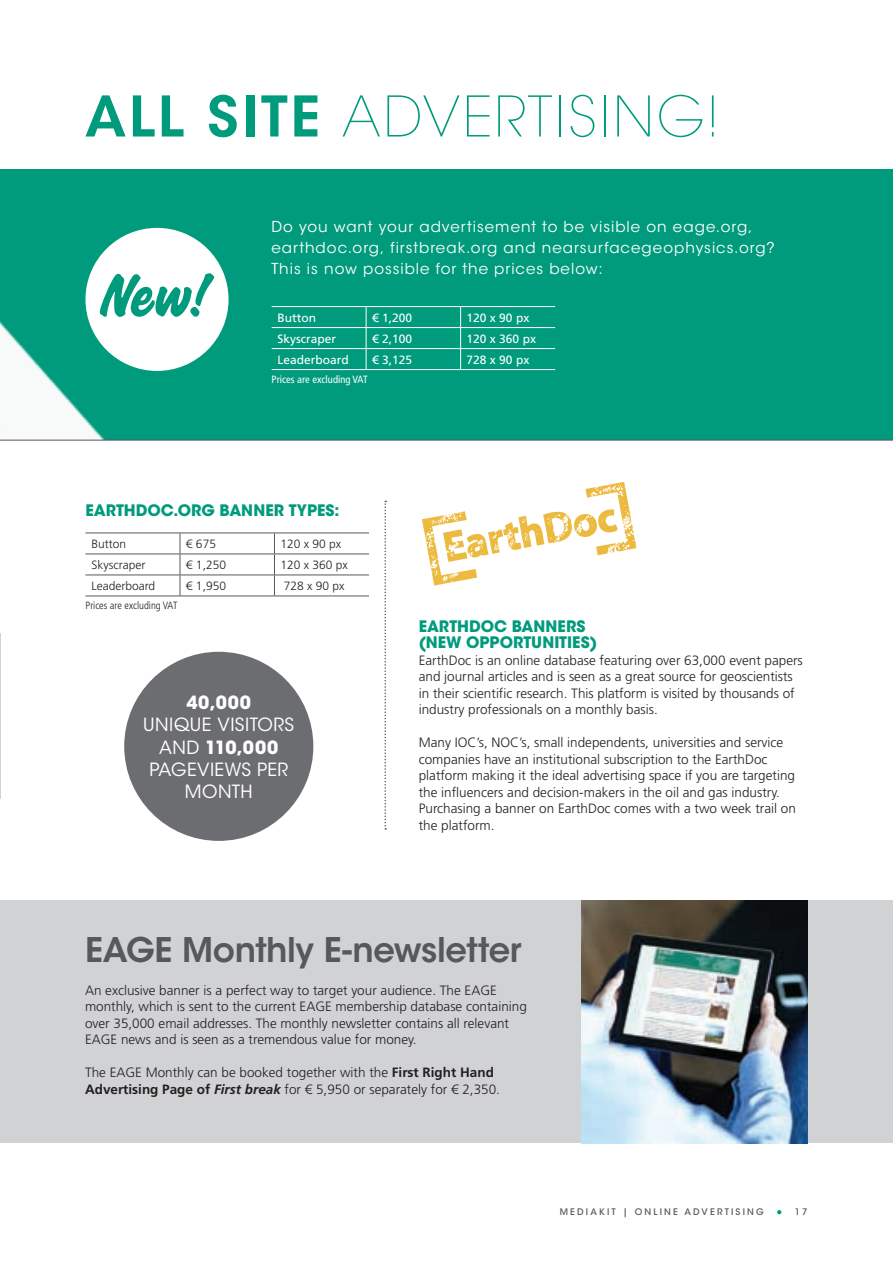
<style>
.page{position:relative;width:893px;height:1263px;background:#fff}
.page>*{position:absolute;margin:0;border:0;box-sizing:border-box;transform-origin:0 0}
.t1{font:200 55.5px "ITC Avant Garde Std";letter-spacing:.05em;color:#009b7c}
.t2{font:600 33.75px "ITC Avant Garde Std";letter-spacing:-.015em;color:#57585a}
.t3{font:18.15px/22.4px "ITC Avant Garde Std";letter-spacing:.02em;color:#fff;text-align:center}
.t4{font:700 18.15px "ITC Avant Garde Std";color:#fff}
.t5{font:700 15.75px/16.5px "ITC Avant Garde Std";color:#009b7c}
.t6{font:15px/21px "ITC Avant Garde Std";letter-spacing:.065em;color:#fff}
.t7{font:300 13.5px/16.5px "Frutiger LT Std";color:#231f20}
.t8{font:12px "Frutiger LT Std";color:#fff}
.t9{font:300 12px "Frutiger LT Std";color:#231f20}
.t10{font:300 condensed 10.5px "Frutiger LT Std";color:#231f20}
.t11{font:condensed 10.5px "Frutiger LT Std";color:#fff}
.t12{font:500 9px "ITC Avant Garde Std";letter-spacing:.24em;color:#57585a}
.s1{font-weight:600}
.s2{font-weight:700}
.s3{font-weight:700;font-style:italic}
</style>
<div class="page">
<svg style="left:777px;top:1210px;width:4px;height:4px"></svg>
<hr style="left:0;top:633px;width:1px;height:165px;background:#d1d2d4">
<div style="left:1px;top:900px;width:892px;height:243px;background:#d1d2d4"></div>
<div style="left:0;top:170px;width:893px;height:270px;background:#009b7c"></div>
<img style="left:0;top:169px;width:170px;height:271px">
<div style="left:124px;top:652px;width:189px;height:189px;background:#6c6d70;border-radius:50%"></div>
<hr style="left:180px;top:533px;width:94px;height:1px;background:#57585a">
<hr style="left:180px;top:554px;width:94px;height:1px;background:#57585a">
<hr style="left:180px;top:575px;width:94px;height:1px;background:#57585a">
<hr style="left:180px;top:596px;width:94px;height:1px;background:#57585a">
<hr style="left:85px;top:533px;width:95px;height:1px;background:#57585a">
<svg style="left:180px;top:533px;width:1px;height:63px"></svg>
<hr style="left:85px;top:554px;width:95px;height:1px;background:#57585a">
<hr style="left:85px;top:575px;width:95px;height:1px;background:#57585a">
<hr style="left:85px;top:596px;width:95px;height:1px;background:#57585a">
<hr style="left:274px;top:575px;width:95px;height:1px;background:#57585a">
<hr style="left:274px;top:596px;width:95px;height:1px;background:#57585a">
<svg style="left:274px;top:534px;width:1px;height:62px"></svg>
<hr style="left:274px;top:533px;width:95px;height:1px;background:#57585a">
<hr style="left:274px;top:554px;width:95px;height:1px;background:#57585a">
<svg style="left:384px;top:501px;width:2px;height:328px"></svg>
<svg style="left:422px;top:482px;width:214px;height:104px"></svg>
<img style="left:581px;top:900px;width:227px;height:243px">
<hr style="left:0;top:440px;width:893px;height:1px;background:#57585a">
<hr style="left:272px;top:306px;width:94px;height:1px;background:#fff">
<hr style="left:366px;top:306px;width:95px;height:1px;background:#fff">
<hr style="left:461px;top:306px;width:94px;height:1px;background:#fff">
<hr style="left:272px;top:327px;width:94px;height:1px;background:#fff">
<hr style="left:366px;top:327px;width:95px;height:1px;background:#fff">
<hr style="left:461px;top:327px;width:94px;height:1px;background:#fff">
<hr style="left:272px;top:348px;width:94px;height:1px;background:#fff">
<hr style="left:366px;top:348px;width:95px;height:1px;background:#fff">
<svg style="left:366px;top:307px;width:1px;height:62px"></svg>
<hr style="left:461px;top:348px;width:94px;height:1px;background:#fff">
<svg style="left:460px;top:307px;width:1px;height:62px"></svg>
<hr style="left:272px;top:369px;width:94px;height:1px;background:#fff">
<hr style="left:366px;top:369px;width:95px;height:1px;background:#fff">
<hr style="left:461px;top:369px;width:94px;height:1px;background:#fff">
<div style="left:85px;top:228px;width:144px;height:143px;background:#fff;border-radius:50%"></div>
<svg style="left:99px;top:273px;width:116px;height:44px"></svg>
<h1 class="t1" style="left:85px;top:84px;width:636px"><span class="s1">ALL SITE</span> ADVERTISING!</h1>
<p class="t6" style="left:271px;top:216px;width:505px">Do you want your advertisement to be visible on eage.org, earthdoc.org, firstbreak.org and nearsurfacegeophysics.org?<br>This is now possible for the prices below:</p>
<p class="t8" style="left:278px;top:310px;width:40px">Button</p>
<p class="t8" style="left:372px;top:310px;width:42px">€ 1,200</p>
<p class="t8" style="left:467px;top:310px;width:64px">120 x 90 px</p>
<p class="t8" style="left:278px;top:331px;width:60px">Skyscraper</p>
<p class="t8" style="left:372px;top:331px;width:42px">€ 2,100</p>
<p class="t8" style="left:467px;top:331px;width:71px">120 x 360 px</p>
<p class="t8" style="left:278px;top:352px;width:73px">Leaderboard</p>
<p class="t8" style="left:372px;top:352px;width:42px">€ 3,125</p>
<p class="t8" style="left:467px;top:352px;width:64px">728 x 90 px</p>
<p class="t11" style="left:272px;top:373px;width:98px">Prices are excluding VAT</p>
<p class="t5" style="left:85px;top:502px;width:256px">EARTHDOC.ORG BANNER TYPES:</p>
<p class="t9" style="left:91px;top:537px;width:36px">Button</p>
<p class="t9" style="left:186px;top:537px;width:32px">€ 675</p>
<p class="t9" style="left:280px;top:537px;width:62px">120 x 90 px</p>
<p class="t9" style="left:91px;top:558px;width:55px">Skyscraper</p>
<p class="t9" style="left:186px;top:558px;width:42px">€ 1,250</p>
<p class="t9" style="left:280px;top:558px;width:69px">120 x 360 px</p>
<p class="t9" style="left:91px;top:579px;width:65px">Leaderboard</p>
<p class="t9" style="left:186px;top:579px;width:42px">€ 1,950</p>
<p class="t9" style="left:284px;top:579px;width:62px">728 x 90 px</p>
<p class="t10" style="left:85px;top:599px;width:93px">Prices are excluding VAT</p>
<h3 class="t4" style="left:186px;top:691px;width:66px">40,000</h3>
<h3 class="t3" style="left:143px;top:714px;width:152px">UNIQUE VISITORS<br>AND <span class="s2">110,000<br></span>PAGEVIEWS PER<br>MONTH</h3>
<p class="t5" style="left:419px;top:617px;width:180px">EARTHDOC BANNERS (NEW OPPORTUNITIES)</p>
<p class="t7" style="left:419px;top:652px;width:386px">EarthDoc is an online database featuring over 63,000 event papers and journal articles and is seen as a great source for geoscientists in their scientific research. This platform is visited by thousands of industry professionals on a monthly basis.</p>
<p class="t7" style="left:419px;top:734px;width:379px">Many IOC’s, NOC’s, small independents, universities and service companies have an institutional subscription to the EarthDoc platform making it the ideal advertising space if you are targeting the influencers and decision-makers in the oil and gas industry.<br>Purchasing a banner on EarthDoc comes with a two week trail on the platform.</p>
<h2 class="t2" style="left:85px;top:928px;width:438px">EAGE Monthly E-newsletter</h2>
<p class="t7" style="left:85px;top:982px;width:443px">An exclusive banner is a perfect way to target your audience. The EAGE monthly, which is sent to the current EAGE membership database containing over 35,000 email addresses. The monthly newsletter contains all relevant EAGE news and is seen as a tremendous value for money.</p>
<p class="t7" style="left:85px;top:1064px;width:416px">The EAGE Monthly can be booked together with the <span class="s2">First Right Hand<br>Advertising Page of</span> <span class="s3">First break</span> for € 5,950 or separately for € 2,350.</p>
<p class="t12" style="left:560px;top:1206px;width:205px">MEDIAKIT | ONLINE ADVERTISING</p>
<p class="t12" style="left:795px;top:1206px;width:14px">17</p>
</div>
